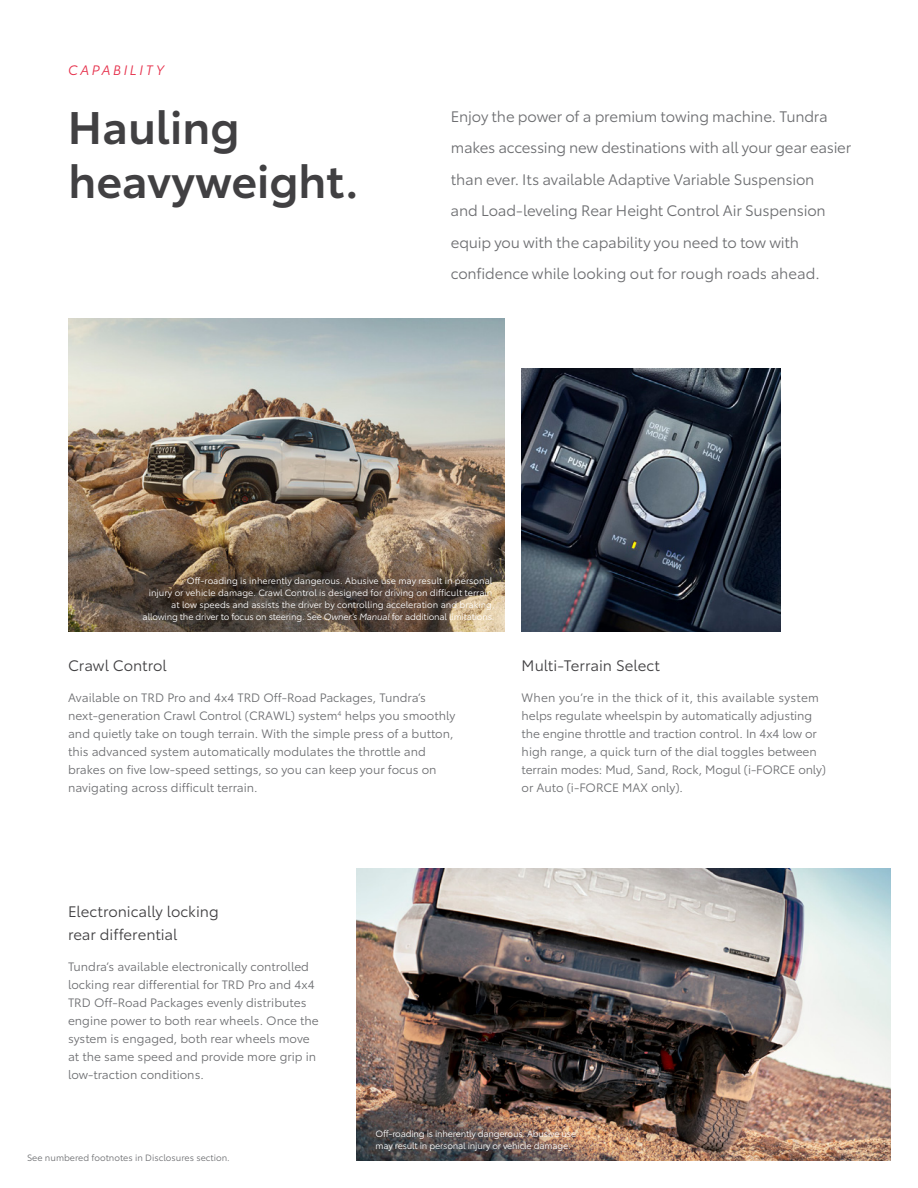
<style>
.page{position:relative;width:918px;height:1188px;background:#fff}
.page>*{position:absolute;margin:0;border:0;box-sizing:border-box;transform-origin:0 0}
.t1{font:600 45px/54px "Toyota Type";color:#414042}
.t2{font:15px/31.5px "Toyota Type";letter-spacing:-.01em;color:#6d6e71}
.t3{font:15px/22.5px "Toyota Type";color:#414042}
.t4{font:italic 13.5px "Toyota Type";letter-spacing:.2em;color:#e6304b}
.t5{font:12px/18px "Toyota Type";color:#6d6e71}
.t6{font:9px/12px "Toyota Type";letter-spacing:-.005em;color:#fff;text-align:right}
.t7{font:9px "Toyota Type";color:#6d6e71}
.s1{font-style:italic}
</style>
<div class="page">
<img style="left:357px;top:869px;width:534px;height:292px">
<img style="left:522px;top:369px;width:258px;height:263px">
<img style="left:68px;top:319px;width:437px;height:313px">
<p class="t4" style="left:68px;top:60px;width:98px">CAPABILITY</p>
<h1 class="t1" style="left:68px;top:97px;width:292px">Hauling heavyweight.</h1>
<p class="t2" style="left:451px;top:99px;width:402px">Enjoy the power of a premium towing machine. Tundra makes accessing new destinations with all your gear easier than ever. Its available Adaptive Variable Suspension<br>and Load-leveling Rear Height Control Air Suspension equip you with the capability you need to tow with confidence while looking out for rough roads ahead.</p>
<p class="t6" style="left:143px;top:574px;width:353px">Off-roading is inherently dangerous. Abusive use may result in personal<br>injury or vehicle damage. Crawl Control is designed for driving on difficult terrain at low speeds and assists the driver by controlling acceleration and braking, allowing the driver to focus on steering. See <span class="s1">Owner’s Manual</span> for additional limitations.</p>
<p class="t3" style="left:68px;top:653px;width:100px">Crawl Control</p>
<p class="t5" style="left:68px;top:688px;width:389px">Available on TRD Pro and 4x4 TRD Off-Road Packages, Tundra’s next-generation Crawl Control (CRAWL) system<sup>4</sup> helps you smoothly and quietly take on tough terrain. With the simple press of a button, this advanced system automatically modulates the throttle and brakes on five low-speed settings, so you can keep your focus on navigating across difficult terrain.</p>
<p class="t3" style="left:522px;top:653px;width:140px">Multi-Terrain Select</p>
<p class="t5" style="left:522px;top:688px;width:306px">When you’re in the thick of it, this available system helps regulate wheelspin by automatically adjusting the engine throttle and traction control. In 4x4 low or high range, a quick turn of the dial toggles between terrain modes: Mud, Sand, Rock, Mogul (i-FORCE only) or Auto (i-FORCE MAX only).</p>
<p class="t3" style="left:68px;top:899px;width:152px">Electronically locking rear differential</p>
<p class="t5" style="left:68px;top:957px;width:252px">Tundra’s available electronically controlled locking rear differential for TRD Pro and 4x4<br>TRD Off-Road Packages evenly distributes engine power to both rear wheels. Once the system is engaged, both rear wheels move at the same speed and provide more grip in low-traction conditions.</p>
<p class="t7" style="left:27px;top:1151px;width:204px">See numbered footnotes in Disclosures section.</p>
<p class="t6" style="left:375px;top:1127px;width:202px;text-align:left">Off-roading is inherently dangerous. Abusive use may result in personal injury or vehicle damage.</p>
</div>
